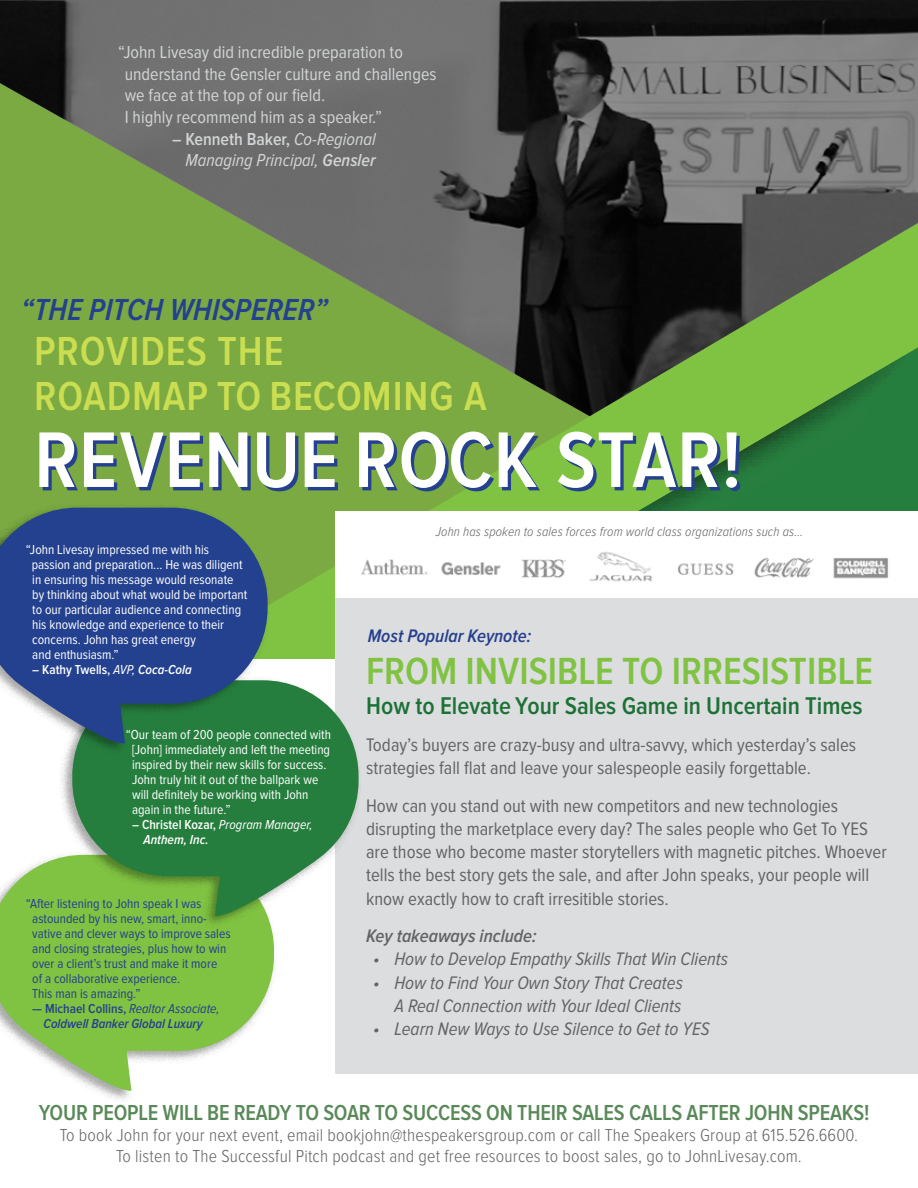
<style>
.page{position:relative;width:918px;height:1188px;background:#fff}
.page>*{position:absolute;margin:0;border:0;box-sizing:border-box;transform-origin:0 0}
.t1{font:600 81.75px "Proxima Nova Cond";letter-spacing:.01em;color:#fff}
.t2{font:600 42px/45px "Proxima Nova Cond";letter-spacing:.02em;color:#cbdd50}
.t3{font:600 39.15px "Proxima Nova Cond";color:#80c342}
.t4{font:italic 600 31.5px "Proxima Nova Cond";color:#25408f}
.t5{font:600 25.05px "Proxima Nova Cond";color:#1c7137}
.t6{font:600 22.5px "Proxima Nova Cond";letter-spacing:-.01em;color:#598958}
.t7{font:18.75px/23.2px "Proxima Nova Cond";color:#636466}
.t8{font:italic 18.75px/23.1px "Proxima Nova Cond";color:#636466;text-align:right}
.t9{font:italic 600 18.75px "Proxima Nova Cond";color:#636466}
.t10{font:italic 600 18.75px "Proxima Nova Cond";color:#25408f}
.t11{font:300 18px/21px "Proxima Nova Cond";letter-spacing:.01em;color:#636466;text-align:center}
.t12{font:18px/21.6px "Proxima Nova Cond";color:#d1d3d4}
.t13{font:italic 18px/21.6px "Proxima Nova Cond";color:#d1d3d4;text-align:right}
.t14{font:13.5px/15px "Proxima Nova Cond";color:#fff}
.t15{font:13.5px/15px "Proxima Nova Cond";color:#25408f}
.t16{font:600 13.5px/15px "Proxima Nova Cond";color:#fff}
.t17{font:italic 300 13.5px "Proxima Nova Cond";letter-spacing:.01em;color:#636466}
.t18{font:italic 600 13.5px/15px "Proxima Nova Cond";color:#25408f;text-align:center}
.s1{font-weight:600;font-style:normal}
.s2{font-weight:600}
.s3{font-weight:400;font-style:italic}
.s4{font-style:italic}
.s5{font-style:normal}
.s6{font-weight:400}
</style>
<div class="page">
<svg style="left:66px;top:416px;width:852px;height:243px;background:#69a640"></svg>
<img style="left:0;top:0;width:918px;height:416px">
<div style="left:336px;top:511px;width:582px;height:552px;background:#fff"></div>
<img style="left:361px;top:552px;width:527px;height:30px">
<div style="left:336px;top:598px;width:582px;height:476px;background:#dcddde"></div>
<svg style="left:0;top:855px;width:274px;height:236px;fill:#80c342"></svg>
<div style="left:59px;top:677px;width:302px;height:251px;background:#000;opacity:.35"></div>
<svg style="left:72px;top:680px;width:287px;height:236px;background:#509758"></svg>
<div style="left:0;top:504px;width:270px;height:252px;background:#000;opacity:.35"></div>
<svg style="left:0;top:508px;width:268px;height:236px;background:#355887"></svg>
<h3 class="t12" style="left:125px;top:42px;width:313px;text-indent:-7px">“John Livesay did incredible preparation to understand the Gensler culture and challenges we face at the top of our field.<br>I highly recommend him as a speaker.”</h3>
<h3 class="t13" style="left:172px;top:129px;width:205px"><span class="s1">– Kenneth Baker,</span> Co-Regional<br>Managing Principal, <span class="s2">Gensler</span></h3>
<h3 class="t4" style="left:21px;top:296px;width:309px">“THE PITCH WHISPERER”</h3>
<h2 class="t2" style="left:34px;top:331px;width:454px">PROVIDES THE<br>ROADMAP TO BECOMING A</h2>
<h1 class="t1" style="left:34px;top:422px;width:709px">REVENUE ROCK STAR!</h1>
<p class="t14" style="left:32px;top:543px;width:217px;text-indent:-6px">“John Livesay impressed me with his passion and preparation... He was diligent in ensuring his message would resonate by thinking about what would be important to our particular audience and connecting his knowledge and experience to their concerns. John has great energy<br>and enthusiasm.”</p>
<p class="t16" style="left:32px;top:663px;width:161px">– Kathy Twells, <span class="s3">AVP,</span> <span class="s4">Coca-Cola</span></p>
<p class="t14" style="left:132px;top:727px;width:200px;text-indent:-6px">“Our team of 200 people connected with [John] immediately and left the meeting inspired by their new skills for success.<br>John truly hit it out of the ballpark we will definitely be working with John again in the future.”</p>
<p class="t16" style="left:143px;top:817px;width:171px;text-indent:-11px">– Christel Kozar, <span class="s3">Program Manager,<br></span><span class="s4">Anthem, Inc.</span></p>
<p class="t15" style="left:32px;top:897px;width:200px;text-indent:-6px">“After listening to John speak I was astounded by his new, smart, inno&shy;vative and clever ways to improve sales and closing strategies, plus how to win over a client’s trust and make it more of a collaborative experience.<br>This man is amazing.”</p>
<p class="t18" style="left:32px;top:1002px;width:189px"><span class="s5">— Michael Collins,</span> <span class="s6">Realtor Associate,<br></span>Coldwell Banker Global Luxury</p>
<p class="t17" style="left:436px;top:525px;width:369px">John has spoken to sales forces from world class organizations such as…</p>
<h3 class="t10" style="left:368px;top:627px;width:165px">Most Popular Keynote:</h3>
<h3 class="t3" style="left:366px;top:653px;width:508px">FROM INVISIBLE TO IRRESISTIBLE</h3>
<h3 class="t5" style="left:366px;top:694px;width:498px">How to Elevate Your Sales Game in Uncertain Times</h3>
<h3 class="t7" style="left:366px;top:734px;width:492px">Today’s buyers are crazy-busy and ultra-savvy, which yesterday’s sales strategies fall flat and leave your salespeople easily forgettable.</h3>
<p class="t7" style="left:366px;top:795px;width:522px">How can you stand out with new competitors and new technologies disrupting the marketplace every day? The sales people who Get To YES are those who become master storytellers with magnetic pitches. Whoever tells the best story gets the sale, and after John speaks, your people will know exactly how to craft irresitible stories.</p>
<h3 class="t9" style="left:366px;top:927px;width:172px">Key takeaways include:</h3>
<h3 class="t8" style="left:373px;top:948px;width:356px">• How to Develop Empathy Skills That Win Clients</h3>
<h3 class="t8" style="left:373px;top:972px;width:311px">• How to Find Your Own Story That Creates<br>A Real Connection with Your Ideal Clients</h3>
<h3 class="t8" style="left:373px;top:1018px;width:338px">• Learn New Ways to Use Silence to Get to YES</h3>
<h3 class="t6" style="left:39px;top:1102px;width:832px">YOUR PEOPLE WILL BE READY TO SOAR TO SUCCESS ON THEIR SALES CALLS AFTER JOHN SPEAKS!</h3>
<h3 class="t11" style="left:60px;top:1126px;width:800px">To book John for your next event, email bookjohn@thespeakersgroup.com or call The Speakers Group at 615.526.6600.<br>To listen to The Successful Pitch podcast and get free resources to boost sales, go to JohnLivesay.com.</h3>
</div>
